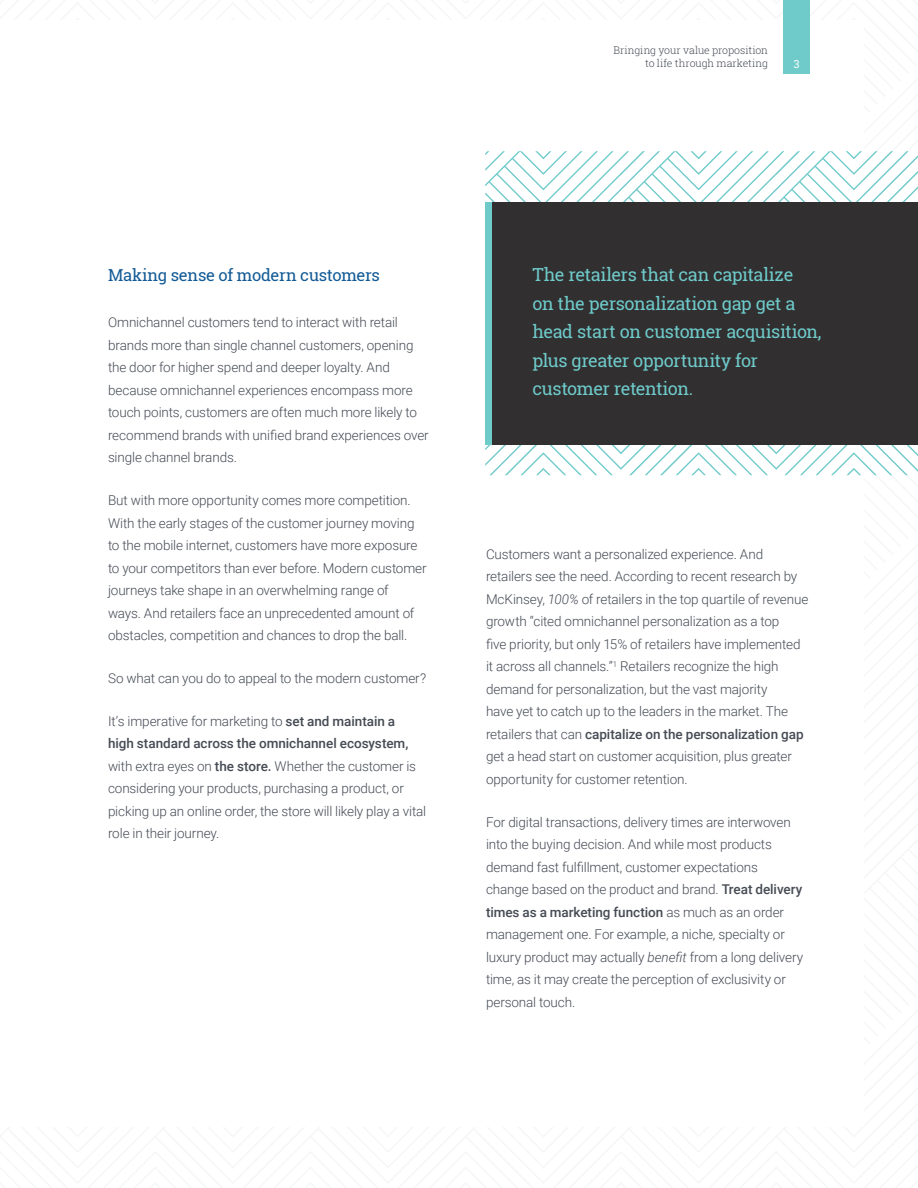
<style>
.page{position:relative;width:918px;height:1188px;background:#fff}
.page>*{position:absolute;margin:0;border:0;box-sizing:border-box;transform-origin:0 0}
.Headline{font:18px/28.5px "Roboto Slab";letter-spacing:-.025em;color:#6fcaca}
.Sub_Headline{font:16.5px "Roboto Slab";letter-spacing:-.015em;color:#125a96}
.Body_Text{font:300 13.5px/22.5px "Roboto";letter-spacing:-.01em;color:#464b54}
.t1{font:11.25px "Roboto";color:#fff}
.Sub_Headline-2{font:300 10.5px/13.5px "Roboto Slab";letter-spacing:-.005em;color:#464b54;text-align:right}
.s1{font-weight:500}
.s2{font-style:italic}
</style>
<div class="page">
<hr style="left:0;top:20px;width:1px;height:1107px;background:#312f30">
<svg style="left:485px;top:151px;width:433px;height:324px"></svg>
<div style="left:492px;top:202px;width:426px;height:244px;background:#312f30"></div>
<div style="left:485px;top:202px;width:7px;height:244px;background:#6fcaca"></div>
<div style="left:783px;top:0;width:27px;height:74px;background:#6fcaca"></div>
<p class="Sub_Headline-2" style="left:613px;top:43px;width:156px">Bringing your value proposition to life through marketing</p>
<p class="t1" style="left:793px;top:56px;width:8px">3</p>
<p class="Sub_Headline" style="left:108px;top:263px;width:273px">Making sense of modern customers</p>
<p class="Body_Text" style="left:108px;top:311px;width:322px">Omnichannel customers tend to interact with retail brands more than single channel customers, opening the door for higher spend and deeper loyalty. And because omnichannel experiences encompass more touch points, customers are often much more likely to recommend brands with unified brand experiences over single channel brands.</p>
<p class="Body_Text" style="left:108px;top:489px;width:320px">But with more opportunity comes more competition.<br>With the early stages of the customer journey moving to the mobile internet, customers have more exposure to your competitors than ever before. Modern customer journeys take shape in an overwhelming range of<br>ways. And retailers face an unprecedented amount of obstacles, competition and chances to drop the ball.</p>
<p class="Body_Text" style="left:108px;top:666px;width:320px">So what can you do to appeal to the modern customer?</p>
<p class="Body_Text" style="left:108px;top:709px;width:320px">It’s imperative for marketing to <span class="s1">set and maintain a<br>high standard across the omnichannel ecosystem, </span>with extra eyes on <span class="s1">the store.</span> Whether the customer is considering your products, purchasing a product, or picking up an online order, the store will likely play a vital role in their journey.</p>
<p class="Headline" style="left:532px;top:260px;width:291px">The retailers that can capitalize<br>on the personalization gap get a head start on customer acquisition, plus greater opportunity for customer retention.</p>
<p class="Body_Text" style="left:486px;top:542px;width:324px">Customers want a personalized experience. And retailers see the need. According to recent research by McKinsey, <span class="s2">100%</span> of retailers in the top quartile of revenue growth “cited omnichannel personalization as a top<br>five priority, but only 15% of retailers have implemented it across all channels.”<sup>1</sup> Retailers recognize the high demand for personalization, but the vast majority<br>have yet to catch up to the leaders in the market. The retailers that can <span class="s1">capitalize on the personalization gap </span>get a head start on customer acquisition, plus greater opportunity for customer retention.</p>
<p class="Body_Text" style="left:486px;top:810px;width:319px">For digital transactions, delivery times are interwoven into the buying decision. And while most products demand fast fulfillment, customer expectations change based on the product and brand. <span class="s1">Treat delivery times as a marketing function</span> as much as an order management one. For example, a niche, specialty or luxury product may actually <span class="s2">benefit</span> from a long delivery time, as it may create the perception of exclusivity or personal touch.</p>
</div>
